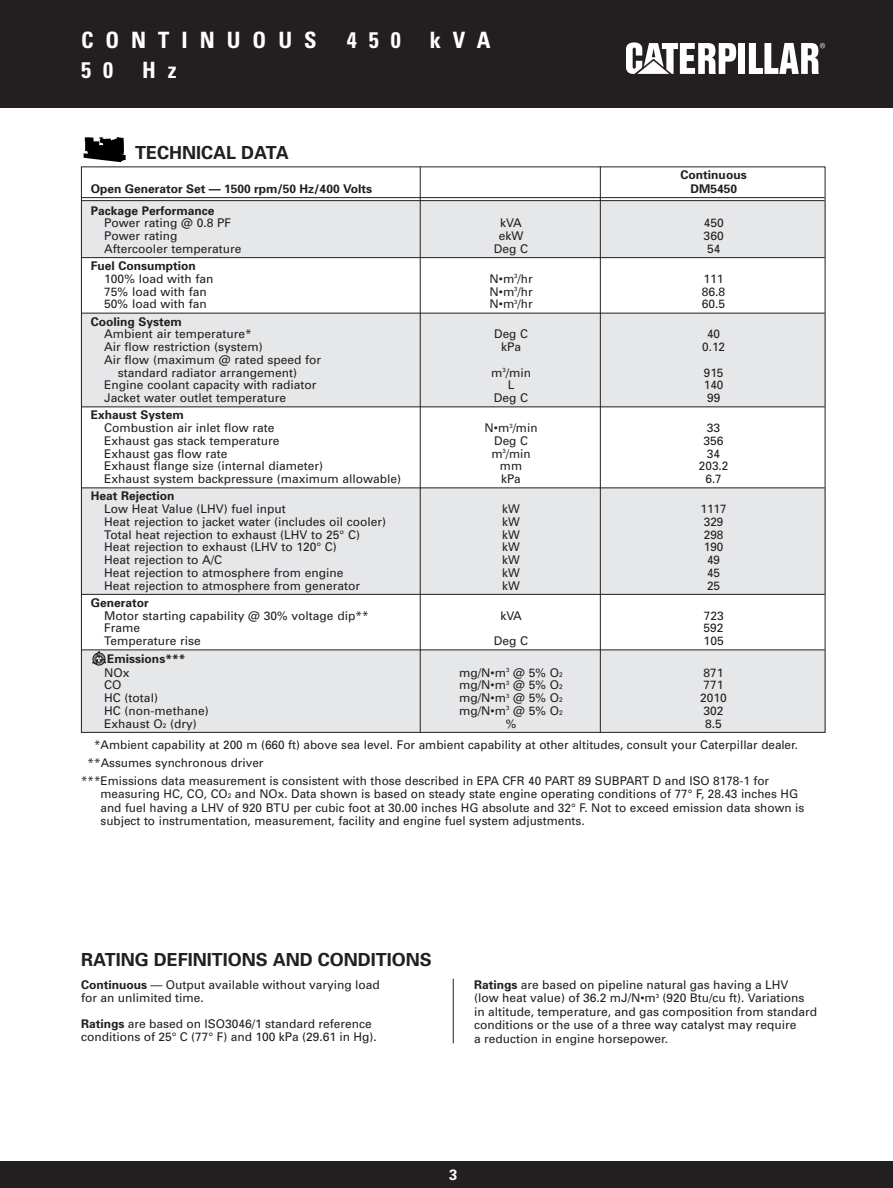
<style>
.page{position:relative;width:893px;height:1188px;background:#fff}
.page>*{position:absolute;margin:0;border:0;box-sizing:border-box;transform-origin:0 0}
.t1{font:700 condensed 22.5px "Univers";letter-spacing:.535em;color:#fff}
.t2{font:700 18px "Univers";color:#231f20}
.t3{font:700 15px "Univers";color:#fff}
.t4{font:12px/13.5px "Univers";color:#231f20}
.t5{font:700 12px "Univers";color:#231f20}
.s1{font-size:6.6px}
.s2{color:#fff}
.s3{font-weight:700}
</style>
<div class="page">
<div style="left:0;top:0;width:892px;height:108px;background:#231f20"></div>
<div style="left:738px;top:43px;width:7px;height:31px;background:#fff"></div>
<svg style="left:626px;top:42px;width:110px;height:32px"></svg>
<svg style="left:749px;top:43px;width:76px;height:31px"></svg>
<div style="left:0;top:1161px;width:892px;height:27px;background:#231f20"></div>
<svg style="left:83px;top:137px;width:43px;height:25px"></svg>
<div style="left:81px;top:201px;width:744px;height:57px;background:#e6e7e9"></div>
<div style="left:81px;top:313px;width:744px;height:94px;background:#e6e7e9"></div>
<div style="left:81px;top:488px;width:744px;height:106px;background:#e6e7e9"></div>
<div style="left:81px;top:650px;width:744px;height:82px;background:#e6e7e9"></div>
<hr style="left:82px;top:197px;width:742px;height:1px;background:#231f20">
<hr style="left:82px;top:200px;width:742px;height:1px;background:#231f20">
<hr style="left:82px;top:257px;width:742px;height:1px;background:#231f20">
<hr style="left:82px;top:313px;width:742px;height:1px;background:#231f20">
<hr style="left:82px;top:406px;width:742px;height:1px;background:#231f20">
<hr style="left:82px;top:488px;width:742px;height:1px;background:#231f20">
<hr style="left:82px;top:594px;width:742px;height:1px;background:#231f20">
<hr style="left:82px;top:650px;width:742px;height:1px;background:#231f20">
<svg style="left:92px;top:651px;width:14px;height:15px"></svg>
<hr style="left:420px;top:166px;width:1px;height:567px;background:#231f20">
<hr style="left:600px;top:166px;width:1px;height:567px;background:#231f20">
<hr style="left:453px;top:979px;width:1px;height:64px;background:#231f20">
<h1 class="t1" style="left:81px;top:32px;width:237px">CONTINUOUS</h1>
<h1 class="t1" style="left:347px;top:32px;width:55px">450</h1>
<h1 class="t1" style="left:430px;top:32px;width:62px">kVA</h1>
<h1 class="t1" style="left:81px;top:62px;width:33px">5 0</h1>
<h1 class="t1" style="left:142px;top:62px;width:36px">H z</h1>
<h2 class="t2" style="left:135px;top:146px;width:155px">TECHNICAL DATA</h2>
<p class="t5" style="left:680px;top:171px;width:67px">Continuous</p>
<p class="t5" style="left:91px;top:184px;width:283px">Open Generator Set — 1500 rpm/50 Hz/400 Volts</p>
<p class="t5" style="left:690px;top:184px;width:48px">DM5450</p>
<p class="t5" style="left:91px;top:206px;width:125px">Package Performance</p>
<p class="t4" style="left:104px;top:217px;width:128px">Power rating @ 0.8 PF</p>
<p class="t4" style="left:500px;top:217px;width:23px">kVA</p>
<p class="t4" style="left:703px;top:217px;width:22px">450</p>
<p class="t4" style="left:104px;top:230px;width:75px">Power rating</p>
<p class="t4" style="left:498px;top:230px;width:26px">ekW</p>
<p class="t4" style="left:703px;top:230px;width:22px">360</p>
<p class="t4" style="left:104px;top:243px;width:139px">Aftercooler temperature</p>
<p class="t4" style="left:494px;top:243px;width:36px">Deg C</p>
<p class="t4" style="left:707px;top:243px;width:15px">54</p>
<p class="t5" style="left:91px;top:261px;width:107px">Fuel Consumption</p>
<p class="t4" style="left:104px;top:273px;width:111px">100% load with fan</p>
<p class="t4" style="left:489px;top:273px;width:45px">N•m<sup>3</sup>/hr</p>
<p class="t4" style="left:703px;top:273px;width:22px">111</p>
<p class="t4" style="left:104px;top:286px;width:104px">75% load with fan</p>
<p class="t4" style="left:489px;top:286px;width:45px">N•m<sup>3</sup>/hr</p>
<p class="t4" style="left:702px;top:286px;width:25px">86.8</p>
<p class="t4" style="left:104px;top:298px;width:104px">50% load with fan</p>
<p class="t4" style="left:489px;top:298px;width:45px">N•m<sup>3</sup>/hr</p>
<p class="t4" style="left:702px;top:298px;width:25px">60.5</p>
<p class="t5" style="left:91px;top:317px;width:93px">Cooling System</p>
<p class="t4" style="left:104px;top:328px;width:149px">Ambient air temperature*</p>
<p class="t4" style="left:494px;top:328px;width:35px">Deg C</p>
<p class="t4" style="left:707px;top:328px;width:15px">40</p>
<p class="t4" style="left:104px;top:341px;width:160px">Air flow restriction (system)</p>
<p class="t4" style="left:501px;top:341px;width:22px">kPa</p>
<p class="t4" style="left:702px;top:341px;width:24px">0.12</p>
<p class="t4" style="left:118px;top:354px;width:205px;line-height:12.8px;text-indent:-14px">Air flow (maximum @ rated speed for standard radiator arrangement)</p>
<p class="t4" style="left:491px;top:367px;width:41px">m<sup>3</sup>/min</p>
<p class="t4" style="left:703px;top:367px;width:21px">915</p>
<p class="t4" style="left:104px;top:379px;width:214px">Engine coolant capacity with radiator</p>
<p class="t4" style="left:507px;top:379px;width:8px">L</p>
<p class="t4" style="left:703px;top:379px;width:21px">140</p>
<p class="t4" style="left:104px;top:392px;width:183px">Jacket water outlet temperature</p>
<p class="t4" style="left:494px;top:392px;width:36px">Deg C</p>
<p class="t4" style="left:707px;top:392px;width:15px">99</p>
<p class="t5" style="left:91px;top:411px;width:95px">Exhaust System</p>
<p class="t4" style="left:104px;top:422px;width:172px">Combustion air inlet flow rate</p>
<p class="t4" style="left:484px;top:422px;width:54px">N•m<sup>3</sup>/min</p>
<p class="t4" style="left:707px;top:422px;width:15px">33</p>
<p class="t4" style="left:104px;top:435px;width:177px">Exhaust gas stack temperature</p>
<p class="t4" style="left:494px;top:435px;width:35px">Deg C</p>
<p class="t4" style="left:703px;top:435px;width:22px">356</p>
<p class="t4" style="left:104px;top:448px;width:125px">Exhaust gas flow rate</p>
<p class="t4" style="left:491px;top:448px;width:41px">m<sup>3</sup>/min</p>
<p class="t4" style="left:707px;top:448px;width:15px">34</p>
<p class="t4" style="left:104px;top:460px;width:220px">Exhaust flange size (internal diameter)</p>
<p class="t4" style="left:500px;top:460px;width:24px">mm</p>
<p class="t4" style="left:699px;top:460px;width:31px">203.2</p>
<p class="t4" style="left:104px;top:473px;width:298px">Exhaust system backpressure (maximum allowable)</p>
<p class="t4" style="left:501px;top:473px;width:21px">kPa</p>
<p class="t4" style="left:705px;top:473px;width:18px">6.7</p>
<p class="t5" style="left:91px;top:492px;width:85px">Heat Rejection</p>
<p class="t4" style="left:104px;top:503px;width:183px">Low Heat Value (LHV) fuel input</p>
<p class="t4" style="left:502px;top:503px;width:19px">kW</p>
<p class="t4" style="left:700px;top:503px;width:28px">1117</p>
<p class="t4" style="left:104px;top:516px;width:283px">Heat rejection to jacket water (includes oil cooler)</p>
<p class="t4" style="left:502px;top:516px;width:19px">kW</p>
<p class="t4" style="left:703px;top:516px;width:21px">329</p>
<p class="t4" style="left:104px;top:529px;width:257px">Total heat rejection to exhaust (LHV to 25° C)</p>
<p class="t4" style="left:502px;top:529px;width:19px">kW</p>
<p class="t4" style="left:703px;top:529px;width:21px">298</p>
<p class="t4" style="left:104px;top:541px;width:234px">Heat rejection to exhaust (LHV to 120° C)</p>
<p class="t4" style="left:502px;top:541px;width:19px">kW</p>
<p class="t4" style="left:703px;top:541px;width:21px">190</p>
<p class="t4" style="left:104px;top:554px;width:119px">Heat rejection to A/C</p>
<p class="t4" style="left:502px;top:554px;width:19px">kW</p>
<p class="t4" style="left:707px;top:554px;width:15px">49</p>
<p class="t4" style="left:104px;top:567px;width:241px">Heat rejection to atmosphere from engine</p>
<p class="t4" style="left:502px;top:567px;width:19px">kW</p>
<p class="t4" style="left:707px;top:567px;width:15px">45</p>
<p class="t4" style="left:104px;top:580px;width:257px">Heat rejection to atmosphere from generator</p>
<p class="t4" style="left:502px;top:580px;width:19px">kW</p>
<p class="t4" style="left:707px;top:580px;width:15px">25</p>
<p class="t5" style="left:91px;top:598px;width:60px">Generator</p>
<p class="t4" style="left:104px;top:610px;width:266px">Motor starting capability @ 30% voltage dip**</p>
<p class="t4" style="left:500px;top:610px;width:23px">kVA</p>
<p class="t4" style="left:703px;top:610px;width:22px">723</p>
<p class="t4" style="left:104px;top:622px;width:38px">Frame</p>
<p class="t4" style="left:703px;top:622px;width:22px">592</p>
<p class="t4" style="left:104px;top:635px;width:98px">Temperature rise</p>
<p class="t4" style="left:494px;top:635px;width:36px">Deg C</p>
<p class="t4" style="left:703px;top:635px;width:22px">105</p>
<p class="t5" style="left:107px;top:654px;width:80px">Emissions***</p>
<p class="t4" style="left:104px;top:667px;width:27px">NOx</p>
<p class="t4" style="left:459px;top:667px;width:105px">mg/N•m<sup>3</sup> @ 5% O<span class="s1">2</span></p>
<p class="t4" style="left:703px;top:667px;width:22px">871</p>
<p class="t4" style="left:104px;top:679px;width:19px">CO</p>
<p class="t4" style="left:459px;top:679px;width:105px">mg/N•m<sup>3</sup> @ 5% O<span class="s1">2</span></p>
<p class="t4" style="left:703px;top:679px;width:22px">771</p>
<p class="t4" style="left:104px;top:692px;width:55px">HC (total)</p>
<p class="t4" style="left:459px;top:692px;width:105px">mg/N•m<sup>3</sup> @ 5% O<span class="s1">2</span></p>
<p class="t4" style="left:700px;top:692px;width:28px">2010</p>
<p class="t4" style="left:104px;top:705px;width:106px">HC (non-methane)</p>
<p class="t4" style="left:459px;top:705px;width:105px">mg/N•m<sup>3</sup> @ 5% O<span class="s1">2</span></p>
<p class="t4" style="left:703px;top:705px;width:22px">302</p>
<p class="t4" style="left:104px;top:718px;width:94px">Exhaust O<span class="s1">2</span> (dry)</p>
<p class="t4" style="left:505px;top:718px;width:12px">%</p>
<p class="t4" style="left:81px;top:714px;width:718px;line-height:21.5px;text-indent:624px">8.5<br><span class="s2">**</span>*Ambient capability at 200 m (660 ft) above sea level. For ambient capability at other altitudes, consult your Caterpillar dealer.</p>
<p class="t4" style="left:81px;top:755px;width:689px;line-height:18px"><span class="s2">*</span>**Assumes synchronous driver<br>***Emissions data measurement is consistent with those described in EPA CFR 40 PART 89 SUBPART D and ISO 8178-1 for</p>
<p class="t4" style="left:100px;top:788px;width:705px">measuring HC, CO, CO<span class="s1">2</span> and NOx. Data shown is based on steady state engine operating conditions of 77° F, 28.43 inches HG and fuel having a LHV of 920 BTU per cubic foot at 30.00 inches HG absolute and 32° F. Not to exceed emission data shown is subject to instrumentation, measurement, facility and engine fuel system adjustments.</p>
<h2 class="t2" style="left:81px;top:953px;width:352px">RATING DEFINITIONS AND CONDITIONS</h2>
<p class="t4" style="left:81px;top:979px;width:300px"><span class="s3">Continuous</span> — Output available without varying load for an unlimited time.</p>
<p class="t4" style="left:81px;top:1018px;width:297px"><span class="s3">Ratings</span> are based on ISO3046/1 standard reference conditions of 25° C (77° F) and 100 kPa (29.61 in Hg).</p>
<p class="t4" style="left:474px;top:979px;width:344px"><span class="s3">Ratings</span> are based on pipeline natural gas having a LHV<br>(low heat value) of 36.2 mJ/N•m<sup>3</sup> (920 Btu/cu ft). Variations in altitude, temperature, and gas composition from standard conditions or the use of a three way catalyst may require<br>a reduction in engine horsepower.</p>
<p class="t3" style="left:449px;top:1169px;width:10px">3</p>
</div>
